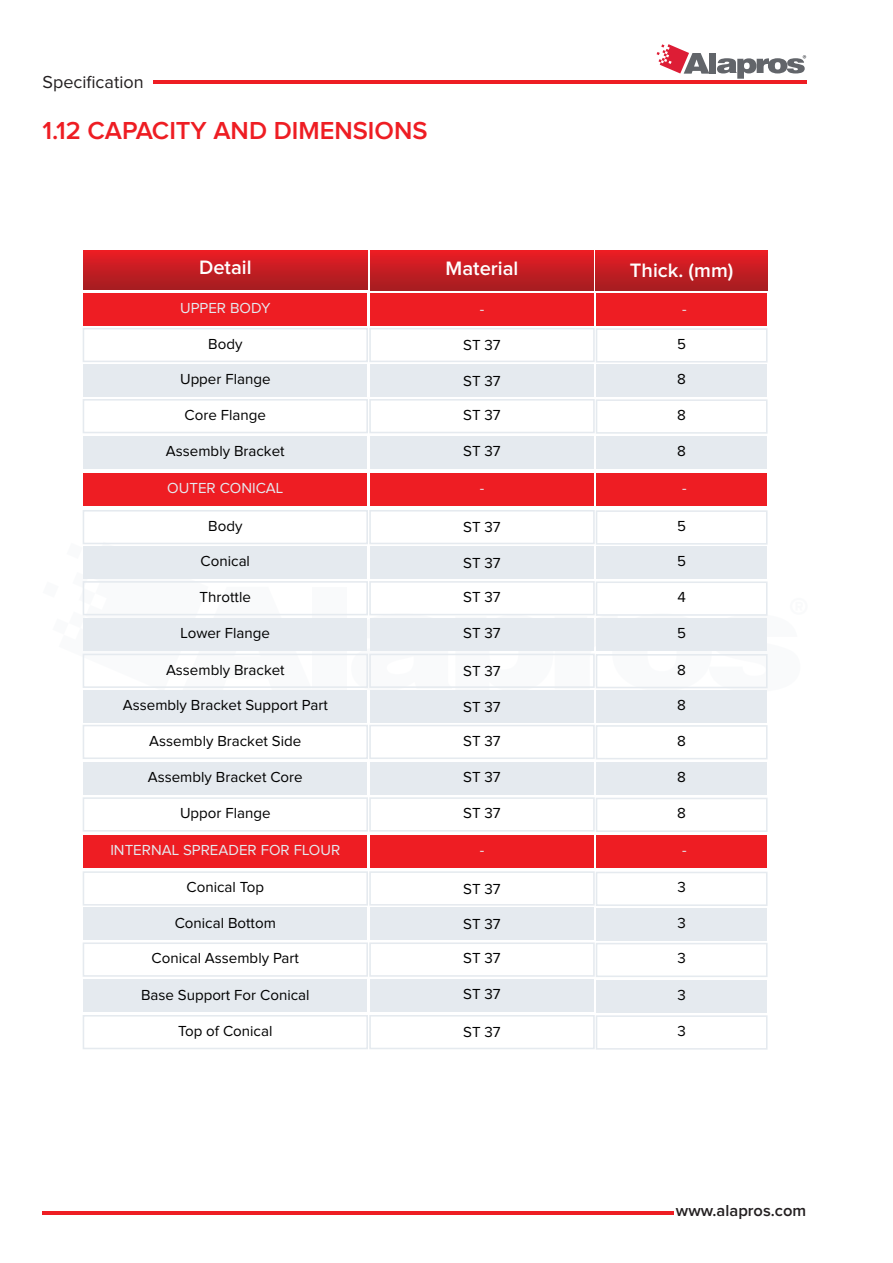
<style>
.page{position:relative;width:893px;height:1263px;background:#fff}
.page>*{position:absolute;margin:0;border:0;box-sizing:border-box;transform-origin:0 0}
.t1{font:600 25.5px "Proxima Nova";color:#ee1d23}
.t2{font:600 20.1px "Proxima Nova";color:#fff}
.t3{font:18px "Proxima Nova";color:#231f20}
.t4{font:600 16.5px "Proxima Nova";color:#231f20}
.t5{font:15.15px "Proxima Nova";color:#000}
.t6{font:15.15px "Proxima Nova";color:#e5eaef}
</style>
<div class="page">
<hr style="left:43px;top:1211px;width:631px;height:4px;background:#ee1d23">
<svg style="left:657px;top:44px;width:52px;height:30px"></svg>
<div style="left:709px;top:53px;width:7px;height:21px;background:#62656a"></div>
<svg style="left:717px;top:55px;width:89px;height:24px"></svg>
<svg style="left:82px;top:544px;width:231px;height:113px"></svg>
<div style="left:313px;top:587px;width:34px;height:105px;background:#f9fafb"></div>
<svg style="left:357px;top:598px;width:411px;height:91px"></svg>
<hr style="left:153px;top:80px;width:653px;height:4px;background:#ee1d23">
<div style="left:83px;top:251px;width:284px;height:38px;background:linear-gradient(to bottom,#e91d24,#a51d21)"></div>
<div style="left:83px;top:293px;width:284px;height:33px;background:#ee1d23"></div>
<div style="left:83px;top:473px;width:284px;height:32px;background:#ee1d23"></div>
<div style="left:83px;top:835px;width:284px;height:33px;background:#ee1d23"></div>
<div style="left:83px;top:364px;width:284px;height:33px;background:#e5eaef"></div>
<div style="left:83px;top:546px;width:284px;height:33px;background:#e5eaef"></div>
<div style="left:83px;top:907px;width:284px;height:33px;background:#e5eaef"></div>
<div style="left:83px;top:690px;width:284px;height:32px;background:#e5eaef"></div>
<div style="left:83px;top:328px;width:285px;height:34px;border:2px solid #e5eaef"></div>
<div style="left:83px;top:510px;width:285px;height:34px;border:2px solid #e5eaef"></div>
<div style="left:83px;top:871px;width:285px;height:34px;border:2px solid #e5eaef"></div>
<div style="left:83px;top:654px;width:285px;height:34px;border:2px solid #e5eaef"></div>
<div style="left:83px;top:1015px;width:285px;height:34px;border:2px solid #e5eaef"></div>
<div style="left:83px;top:399px;width:285px;height:34px;border:2px solid #e5eaef"></div>
<div style="left:83px;top:581px;width:285px;height:34px;border:2px solid #e5eaef"></div>
<div style="left:83px;top:942px;width:285px;height:35px;border:2px solid #e5eaef"></div>
<div style="left:83px;top:725px;width:285px;height:34px;border:2px solid #e5eaef"></div>
<div style="left:83px;top:797px;width:285px;height:34px;border:2px solid #e5eaef"></div>
<div style="left:83px;top:436px;width:284px;height:33px;background:#e5eaef"></div>
<div style="left:83px;top:618px;width:284px;height:33px;background:#e5eaef"></div>
<div style="left:83px;top:979px;width:284px;height:33px;background:#e5eaef"></div>
<div style="left:83px;top:762px;width:284px;height:32px;background:#e5eaef"></div>
<div style="left:370px;top:251px;width:224px;height:40px;background:linear-gradient(to bottom,#e91d24,#a41d21)"></div>
<div style="left:596px;top:251px;width:171px;height:40px;background:linear-gradient(to bottom,#e91d24,#a41d21)"></div>
<div style="left:370px;top:293px;width:224px;height:33px;background:#ee1d23"></div>
<div style="left:370px;top:473px;width:224px;height:32px;background:#ee1d23"></div>
<div style="left:370px;top:835px;width:224px;height:33px;background:#ee1d23"></div>
<div style="left:370px;top:364px;width:224px;height:33px;background:#e5eaef"></div>
<div style="left:370px;top:546px;width:224px;height:33px;background:#e5eaef"></div>
<div style="left:370px;top:907px;width:224px;height:33px;background:#e5eaef"></div>
<div style="left:370px;top:690px;width:224px;height:32px;background:#e5eaef"></div>
<div style="left:369px;top:328px;width:226px;height:34px;border:2px solid #e5eaef"></div>
<div style="left:369px;top:510px;width:226px;height:34px;border:2px solid #e5eaef"></div>
<div style="left:369px;top:871px;width:226px;height:34px;border:2px solid #e5eaef"></div>
<div style="left:369px;top:654px;width:226px;height:34px;border:2px solid #e5eaef"></div>
<div style="left:369px;top:1015px;width:226px;height:34px;border:2px solid #e5eaef"></div>
<div style="left:369px;top:399px;width:226px;height:34px;border:2px solid #e5eaef"></div>
<div style="left:369px;top:581px;width:226px;height:34px;border:2px solid #e5eaef"></div>
<div style="left:369px;top:942px;width:226px;height:35px;border:2px solid #e5eaef"></div>
<div style="left:369px;top:725px;width:226px;height:34px;border:2px solid #e5eaef"></div>
<div style="left:369px;top:797px;width:226px;height:34px;border:2px solid #e5eaef"></div>
<div style="left:370px;top:436px;width:224px;height:33px;background:#e5eaef"></div>
<div style="left:370px;top:618px;width:224px;height:33px;background:#e5eaef"></div>
<div style="left:370px;top:979px;width:224px;height:33px;background:#e5eaef"></div>
<div style="left:370px;top:762px;width:224px;height:32px;background:#e5eaef"></div>
<div style="left:596px;top:293px;width:171px;height:33px;background:#ee1d23"></div>
<div style="left:596px;top:473px;width:171px;height:33px;background:#ee1d23"></div>
<div style="left:596px;top:835px;width:171px;height:33px;background:#ee1d23"></div>
<div style="left:596px;top:364px;width:171px;height:33px;background:#e5eaef"></div>
<div style="left:596px;top:546px;width:171px;height:33px;background:#e5eaef"></div>
<div style="left:596px;top:908px;width:171px;height:32px;background:#e5eaef"></div>
<div style="left:596px;top:690px;width:171px;height:33px;background:#e5eaef"></div>
<div style="left:596px;top:328px;width:171px;height:34px;border:2px solid #e5eaef"></div>
<div style="left:596px;top:510px;width:171px;height:35px;border:2px solid #e5eaef"></div>
<div style="left:596px;top:872px;width:171px;height:34px;border:2px solid #e5eaef"></div>
<div style="left:596px;top:654px;width:171px;height:34px;border:2px solid #e5eaef"></div>
<div style="left:596px;top:1015px;width:171px;height:35px;border:2px solid #e5eaef"></div>
<div style="left:596px;top:399px;width:171px;height:35px;border:2px solid #e5eaef"></div>
<div style="left:596px;top:581px;width:171px;height:35px;border:2px solid #e5eaef"></div>
<div style="left:596px;top:943px;width:171px;height:34px;border:2px solid #e5eaef"></div>
<div style="left:596px;top:725px;width:171px;height:34px;border:2px solid #e5eaef"></div>
<div style="left:596px;top:798px;width:171px;height:34px;border:2px solid #e5eaef"></div>
<div style="left:596px;top:436px;width:171px;height:33px;background:#e5eaef"></div>
<div style="left:596px;top:618px;width:171px;height:33px;background:#e5eaef"></div>
<div style="left:596px;top:980px;width:171px;height:32px;background:#e5eaef"></div>
<div style="left:596px;top:762px;width:171px;height:33px;background:#e5eaef"></div>
<p class="t3" style="left:43px;top:74px;width:103px">Specification</p>
<h1 class="t1" style="left:43px;top:119px;width:386px">1.12 CAPACITY AND DIMENSIONS</h1>
<h2 class="t2" style="left:199px;top:258px;width:54px">Detail</h2>
<h2 class="t2" style="left:446px;top:259px;width:74px">Material</h2>
<h2 class="t2" style="left:630px;top:261px;width:105px">Thick. (mm)</h2>
<p class="t6" style="left:682px;top:302px;width:6px">-</p>
<p class="t6" style="left:180px;top:301px;width:92px">UPPER BODY</p>
<p class="t6" style="left:480px;top:302px;width:6px">-</p>
<p class="t5" style="left:208px;top:337px;width:36px">Body</p>
<p class="t5" style="left:463px;top:338px;width:39px">ST 37</p>
<p class="t5" style="left:677px;top:337px;width:10px">5</p>
<p class="t5" style="left:180px;top:372px;width:92px">Upper Flange</p>
<p class="t5" style="left:463px;top:374px;width:39px">ST 37</p>
<p class="t5" style="left:677px;top:372px;width:10px">8</p>
<p class="t5" style="left:185px;top:408px;width:83px">Core Flange</p>
<p class="t5" style="left:463px;top:408px;width:39px">ST 37</p>
<p class="t5" style="left:677px;top:408px;width:10px">8</p>
<p class="t5" style="left:166px;top:444px;width:120px">Assembly Bracket</p>
<p class="t5" style="left:463px;top:444px;width:39px">ST 37</p>
<p class="t5" style="left:677px;top:444px;width:10px">8</p>
<p class="t6" style="left:167px;top:481px;width:118px">OUTER CONICAL</p>
<p class="t6" style="left:480px;top:481px;width:6px">-</p>
<p class="t6" style="left:682px;top:481px;width:6px">-</p>
<p class="t5" style="left:208px;top:519px;width:36px">Body</p>
<p class="t5" style="left:463px;top:520px;width:39px">ST 37</p>
<p class="t5" style="left:677px;top:519px;width:10px">5</p>
<p class="t5" style="left:201px;top:554px;width:51px">Conical</p>
<p class="t5" style="left:463px;top:556px;width:39px">ST 37</p>
<p class="t5" style="left:677px;top:554px;width:10px">5</p>
<p class="t5" style="left:200px;top:590px;width:53px">Throttle</p>
<p class="t5" style="left:463px;top:590px;width:39px">ST 37</p>
<p class="t5" style="left:677px;top:590px;width:10px">4</p>
<p class="t5" style="left:181px;top:626px;width:91px">Lower Flange</p>
<p class="t5" style="left:463px;top:626px;width:39px">ST 37</p>
<p class="t5" style="left:677px;top:626px;width:10px">5</p>
<p class="t5" style="left:166px;top:663px;width:120px">Assembly Bracket</p>
<p class="t5" style="left:463px;top:664px;width:39px">ST 37</p>
<p class="t5" style="left:677px;top:663px;width:10px">8</p>
<p class="t5" style="left:123px;top:698px;width:206px">Assembly Bracket Support Part</p>
<p class="t5" style="left:463px;top:700px;width:39px">ST 37</p>
<p class="t5" style="left:677px;top:698px;width:10px">8</p>
<p class="t5" style="left:149px;top:734px;width:153px">Assembly Bracket Side</p>
<p class="t5" style="left:463px;top:734px;width:39px">ST 37</p>
<p class="t5" style="left:677px;top:734px;width:10px">8</p>
<p class="t5" style="left:148px;top:770px;width:156px">Assembly Bracket Core</p>
<p class="t5" style="left:463px;top:770px;width:39px">ST 37</p>
<p class="t5" style="left:677px;top:770px;width:10px">8</p>
<p class="t5" style="left:180px;top:806px;width:92px">Uppor Flange</p>
<p class="t5" style="left:463px;top:806px;width:39px">ST 37</p>
<p class="t5" style="left:677px;top:806px;width:10px">8</p>
<p class="t6" style="left:110px;top:843px;width:231px">INTERNAL SPREADER FOR FLOUR</p>
<p class="t6" style="left:480px;top:843px;width:6px">-</p>
<p class="t6" style="left:682px;top:843px;width:6px">-</p>
<p class="t5" style="left:187px;top:880px;width:79px">Conical Top</p>
<p class="t5" style="left:463px;top:882px;width:39px">ST 37</p>
<p class="t5" style="left:677px;top:880px;width:10px">3</p>
<p class="t5" style="left:175px;top:916px;width:103px">Conical Bottom</p>
<p class="t5" style="left:463px;top:917px;width:39px">ST 37</p>
<p class="t5" style="left:677px;top:916px;width:10px">3</p>
<p class="t5" style="left:152px;top:951px;width:149px">Conical Assembly Part</p>
<p class="t5" style="left:463px;top:951px;width:39px">ST 37</p>
<p class="t5" style="left:677px;top:951px;width:10px">3</p>
<p class="t5" style="left:141px;top:987px;width:170px">Base Support For Conical</p>
<p class="t5" style="left:463px;top:987px;width:39px">ST 37</p>
<p class="t5" style="left:677px;top:987px;width:10px">3</p>
<p class="t5" style="left:178px;top:1024px;width:96px">Top of Conical</p>
<p class="t5" style="left:463px;top:1025px;width:39px">ST 37</p>
<p class="t5" style="left:677px;top:1024px;width:10px">3</p>
<p class="t4" style="left:676px;top:1203px;width:132px">www.alapros.com</p>
</div>
